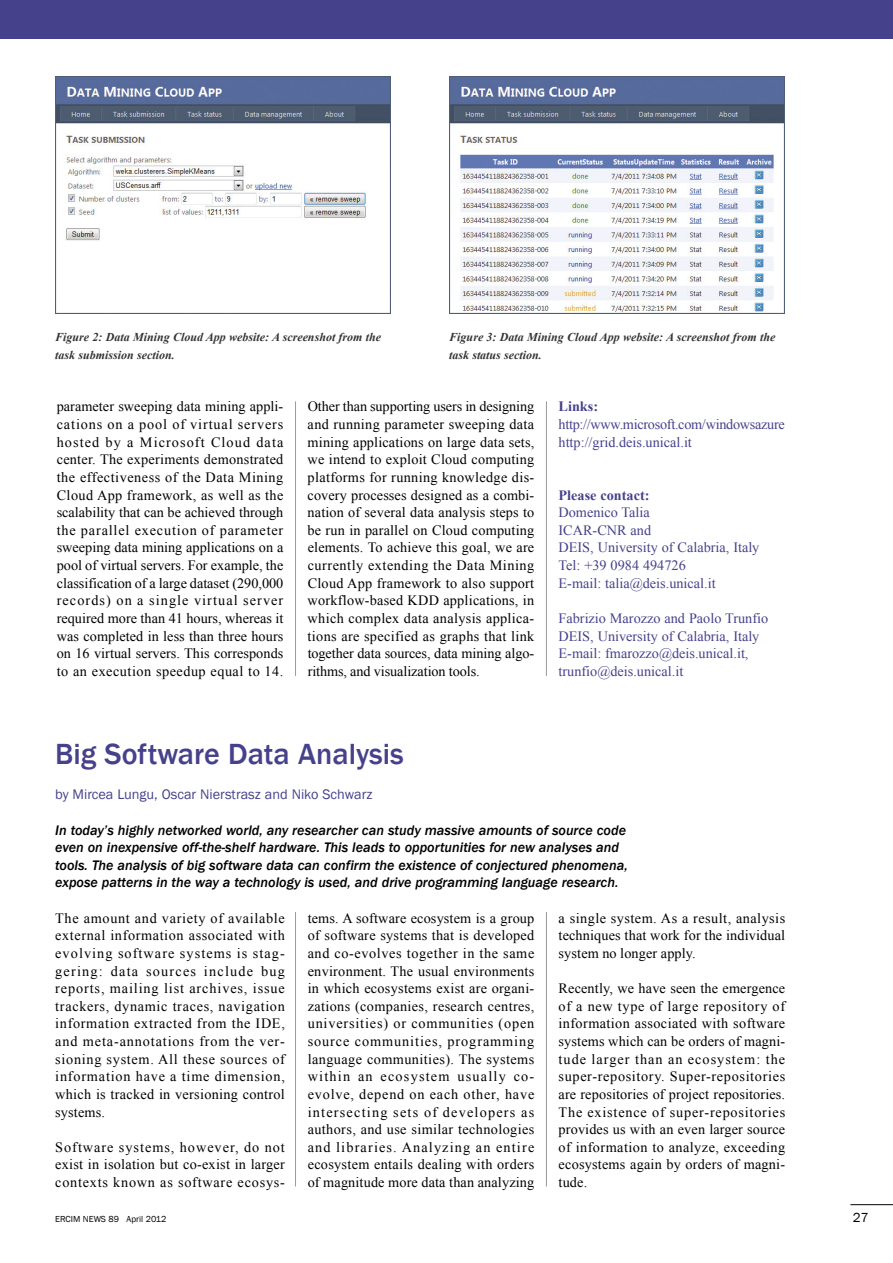
<style>
.page{position:relative;width:893px;height:1263px;background:#fff}
.page>*{position:absolute;margin:0;border:0;box-sizing:border-box;transform-origin:0 0}
.t1{font:500 30px "Franklin Gothic";color:#46418b}
.t2{font:14.25px/17.5px "Times New Roman";letter-spacing:.015em;color:#000;text-align:justify}
.t3{font:italic 500 14.25px/17.5px "Franklin Gothic";color:#000}
.t4{font:14.25px/17.5px "Times New Roman";color:#46418b}
.t5{font:14.25px/17.5px "Times New Roman";letter-spacing:-.02em;color:#46418b}
.t6{font:14.25px "Franklin Gothic";color:#46418b}
.t7{font:700 14.25px "Times New Roman";color:#46418b}
.t8{font:13.5px "Franklin Gothic";color:#000}
.t9{font:italic 700 12px/17.7px "Times New Roman";color:#333}
.t10{font:9px "Franklin Gothic";color:#000}
</style>
<div class="page">
<hr style="left:546px;top:401px;width:1px;height:275px;background:#999">
<hr style="left:850px;top:1204px;width:43px;height:1px;background:#000">
<div style="left:0;top:0;width:893px;height:38px;background:#46418b"></div>
<img style="left:55px;top:77px;width:335px;height:236px">
<img style="left:449px;top:77px;width:335px;height:236px">
<hr style="left:295px;top:401px;width:1px;height:275px;background:#999">
<hr style="left:295px;top:912px;width:1px;height:274px;background:#999">
<hr style="left:546px;top:912px;width:1px;height:274px;background:#999">
<p class="t9" style="left:55px;top:328px;width:327px">Figure 2: Data Mining Cloud App website: A screenshot from the task submission section.</p>
<p class="t9" style="left:449px;top:328px;width:327px">Figure 3: Data Mining Cloud App website: A screenshot from the task status section.</p>
<p class="t2" style="left:57px;top:398px;width:228px">parameter sweeping data mining appli&shy;cations on a pool of virtual servers hosted by a Microsoft Cloud data center. The experiments demonstrated the effectiveness of the Data Mining Cloud App framework, as well as the scalability that can be achieved through the parallel execution of parameter sweeping data mining applications on a pool of virtual servers. For example, the classification of a large dataset (290,000 records) on a single virtual server required more than 41 hours, whereas it was completed in less than three hours on 16 virtual servers. This corresponds to an execution speedup equal to 14.</p>
<p class="t2" style="left:308px;top:398px;width:228px">Other than supporting users in designing and running parameter sweeping data mining applications on large data sets, we intend to exploit Cloud computing platforms for running knowledge dis&shy;covery processes designed as a combi&shy;nation of several data analysis steps to be run in parallel on Cloud computing elements. To achieve this goal, we are currently extending the Data Mining Cloud App framework to also support workflow-based KDD applications, in which complex data analysis applica&shy;tions are specified as graphs that link together data sources, data mining algo&shy;rithms, and visualization tools.</p>
<p class="t7" style="left:559px;top:399px;width:41px">Links:</p>
<p class="t5" style="left:559px;top:415px;width:228px">http://www.microsoft.com/windowsazure http://grid.deis.unical.it</p>
<p class="t7" style="left:559px;top:487px;width:92px">Please contact:</p>
<p class="t4" style="left:559px;top:504px;width:202px">Domenico Talia<br>ICAR-CNR and<br>DEIS, University of Calabria, Italy<br>Tel: +39 0984 494726<br>E-mail: talia@deis.unical.it</p>
<p class="t4" style="left:559px;top:609px;width:211px">Fabrizio Marozzo and Paolo Trunfio DEIS, University of Calabria, Italy E-mail: fmarozzo@deis.unical.it, trunfio@deis.unical.it</p>
<h1 class="t1" style="left:55px;top:736px;width:350px">Big Software Data Analysis</h1>
<p class="t6" style="left:55px;top:786px;width:319px">by Mircea Lungu, Oscar Nierstrasz and Niko Schwarz</p>
<p class="t3" style="left:55px;top:821px;width:574px">In today’s highly networked world, any researcher can study massive amounts of source code even on inexpensive off-the-shelf hardware. This leads to opportunities for new analyses and tools. The analysis of big software data can confirm the existence of conjectured phenomena, expose patterns in the way a technology is used, and drive programming language research.</p>
<p class="t2" style="left:55px;top:909px;width:231px">The amount and variety of available external information associated with evolving software systems is stag&shy;gering: data sources include bug reports, mailing list archives, issue trackers, dynamic traces, navigation information extracted from the IDE, and meta-annotations from the ver&shy;sioning system. All these sources of information have a time dimension, which is tracked in versioning control systems.</p>
<p class="t2" style="left:55px;top:1138px;width:231px">Software systems, however, do not exist in isolation but co-exist in larger contexts known as software ecosys-</p>
<p class="t2" style="left:308px;top:909px;width:228px">tems. A software ecosystem is a group of software systems that is developed and co-evolves together in the same environment. The usual environments in which ecosystems exist are organi&shy;zations (companies, research centres, universities) or communities (open source communities, programming language communities). The systems within an ecosystem usually co&shy;evolve, depend on each other, have intersecting sets of developers as authors, and use similar technologies and libraries. Analyzing an entire ecosystem entails dealing with orders of magnitude more data than analyzing</p>
<p class="t2" style="left:559px;top:909px;width:228px">a single system. As a result, analysis techniques that work for the individual system no longer apply.</p>
<p class="t2" style="left:559px;top:979px;width:228px">Recently, we have seen the emergence of a new type of large repository of information associated with software systems which can be orders of magni&shy;tude larger than an ecosystem: the super-repository. Super-repositories are repositories of project repositories.<br>The existence of super-repositories provides us with an even larger source of information to analyze, exceeding ecosystems again by orders of magni&shy;tude.</p>
<p class="t10" style="left:55px;top:1214px;width:113px">ERCIM NEWS 89 April 2012</p>
<p class="t8" style="left:853px;top:1210px;width:17px">27</p>
</div>
